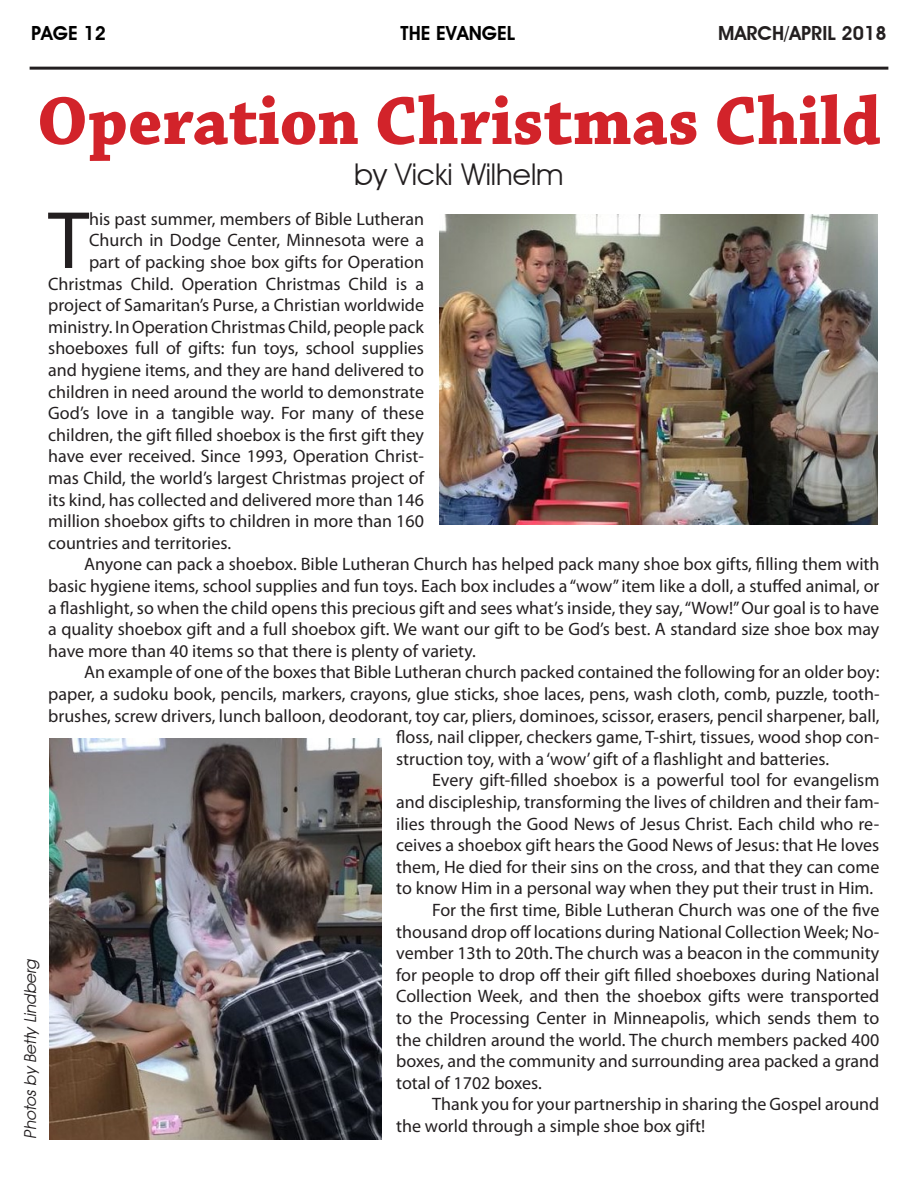
<style>
.page{position:relative;width:918px;height:1188px;background:#fff}
.page>*{position:absolute;margin:0;border:0;box-sizing:border-box;transform-origin:0 0}
.t1{font:82.05px "Myriad Pro";color:#231f20}
.t2{font:700 71.55px "Chaparral Pro";color:#d2232a;scale:.96 1}
.t3{font:30px "Advantage";color:#231f20}
.t4{font:600 19.5px "Advantage";color:#000}
.t5{font:600 19.5px "Advantage";color:#231f20}
.t6{font:18px "Myriad Pro";color:#231f20}
.t7{font:italic 16.5px "Advantage";color:#231f20}
</style>
<div class="page">
<hr style="left:30px;top:67px;width:858px;height:3px;background:#231f20">
<img style="left:50px;top:738px;width:331px;height:401px">
<img style="left:440px;top:214px;width:438px;height:311px">
<p class="t4" style="left:31px;top:21px;width:76px">PAGE 12</p>
<p class="t4" style="left:401px;top:21px;width:116px">THE EVANGEL</p>
<p class="t5" style="left:718px;top:21px;width:170px">MARCH/APRIL 2018</p>
<h2 class="t2" style="left:37px;top:79px;width:880px">Operation Christmas Child</h2>
<h3 class="t3" style="left:354px;top:156px;width:211px">by Vicki Wilhelm</h3>
<p class="t7" style="left:20px;top:1139px;width:181px;rotate:-90deg">Photos by Betty Lindberg</p>
<h1 class="t1" style="left:48px;top:190px;width:42px">T</h1>
<p class="t6" style="left:89px;top:208px;width:337px">his past summer, members of Bible Lutheran</p>
<p class="t6" style="left:89px;top:229px;width:337px">Church in Dodge Center, Minnesota were a</p>
<p class="t6" style="left:89px;top:251px;width:337px">part of packing shoe box gifts for Operation</p>
<p class="t6" style="left:48px;top:272px;width:377px">Christmas Child. Operation Christmas Child is a</p>
<p class="t6" style="left:48px;top:294px;width:377px">project of Samaritan’s Purse, a Christian worldwide</p>
<p class="t6" style="left:48px;top:316px;width:377px">ministry. In Operation Christmas Child, people pack</p>
<p class="t6" style="left:48px;top:337px;width:377px">shoeboxes full of gifts: fun toys, school supplies</p>
<p class="t6" style="left:48px;top:359px;width:377px">and hygiene items, and they are hand delivered to</p>
<p class="t6" style="left:48px;top:380px;width:377px">children in need around the world to demonstrate</p>
<p class="t6" style="left:48px;top:402px;width:377px">God’s love in a tangible way. For many of these</p>
<p class="t6" style="left:48px;top:424px;width:377px">children, the gift filled shoebox is the first gift they</p>
<p class="t6" style="left:48px;top:445px;width:377px">have ever received. Since 1993, Operation Christ-</p>
<p class="t6" style="left:48px;top:467px;width:377px">mas Child, the world’s largest Christmas project of</p>
<p class="t6" style="left:48px;top:488px;width:377px">its kind, has collected and delivered more than 146</p>
<p class="t6" style="left:48px;top:510px;width:377px">million shoebox gifts to children in more than 160</p>
<p class="t6" style="left:48px;top:532px;width:184px">countries and territories.</p>
<p class="t6" style="left:84px;top:553px;width:797px">Anyone can pack a shoebox. Bible Lutheran Church has helped pack many shoe box gifts, filling them with</p>
<p class="t6" style="left:48px;top:575px;width:833px">basic hygiene items, school supplies and fun toys. Each box includes a “wow” item like a doll, a stuffed animal, or</p>
<p class="t6" style="left:48px;top:596px;width:833px">a flashlight, so when the child opens this precious gift and sees what’s inside, they say, “Wow!” Our goal is to have</p>
<p class="t6" style="left:48px;top:618px;width:833px">a quality shoebox gift and a full shoebox gift. We want our gift to be God’s best. A standard size shoe box may</p>
<p class="t6" style="left:48px;top:640px;width:429px">have more than 40 items so that there is plenty of variety.</p>
<p class="t6" style="left:84px;top:661px;width:797px">An example of one of the boxes that Bible Lutheran church packed contained the following for an older boy:</p>
<p class="t6" style="left:48px;top:683px;width:833px">paper, a sudoku book, pencils, markers, crayons, glue sticks, shoe laces, pens, wash cloth, comb, puzzle, tooth-</p>
<p class="t6" style="left:48px;top:704px;width:833px">brushes, screw drivers, lunch balloon, deodorant, toy car, pliers, dominoes, scissor, erasers, pencil sharpener, ball,</p>
<p class="t6" style="left:396px;top:726px;width:485px">floss, nail clipper, checkers game, T-shirt, tissues, wood shop con-</p>
<p class="t6" style="left:396px;top:748px;width:435px">struction toy, with a ‘wow’ gift of a flashlight and batteries.</p>
<p class="t6" style="left:432px;top:769px;width:449px">Every gift-filled shoebox is a powerful tool for evangelism</p>
<p class="t6" style="left:396px;top:791px;width:485px">and discipleship, transforming the lives of children and their fam-</p>
<p class="t6" style="left:396px;top:812px;width:485px">ilies through the Good News of Jesus Christ. Each child who re-</p>
<p class="t6" style="left:396px;top:834px;width:485px">ceives a shoebox gift hears the Good News of Jesus: that He loves</p>
<p class="t6" style="left:396px;top:856px;width:485px">them, He died for their sins on the cross, and that they can come</p>
<p class="t6" style="left:396px;top:877px;width:479px">to know Him in a personal way when they put their trust in Him.</p>
<p class="t6" style="left:432px;top:899px;width:449px">For the first time, Bible Lutheran Church was one of the five</p>
<p class="t6" style="left:396px;top:920px;width:485px">thousand drop off locations during National Collection Week; No-</p>
<p class="t6" style="left:396px;top:942px;width:485px">vember 13th to 20th. The church was a beacon in the community</p>
<p class="t6" style="left:396px;top:964px;width:485px">for people to drop off their gift filled shoeboxes during National</p>
<p class="t6" style="left:396px;top:985px;width:485px">Collection Week, and then the shoebox gifts were transported</p>
<p class="t6" style="left:396px;top:1007px;width:485px">to the Processing Center in Minneapolis, which sends them to</p>
<p class="t6" style="left:396px;top:1028px;width:485px">the children around the world. The church members packed 400</p>
<p class="t6" style="left:396px;top:1050px;width:485px">boxes, and the community and surrounding area packed a grand</p>
<p class="t6" style="left:396px;top:1072px;width:147px">total of 1702 boxes.</p>
<p class="t6" style="left:432px;top:1093px;width:449px">Thank you for your partnership in sharing the Gospel around</p>
<p class="t6" style="left:396px;top:1115px;width:310px">the world through a simple shoe box gift!</p>
</div>
